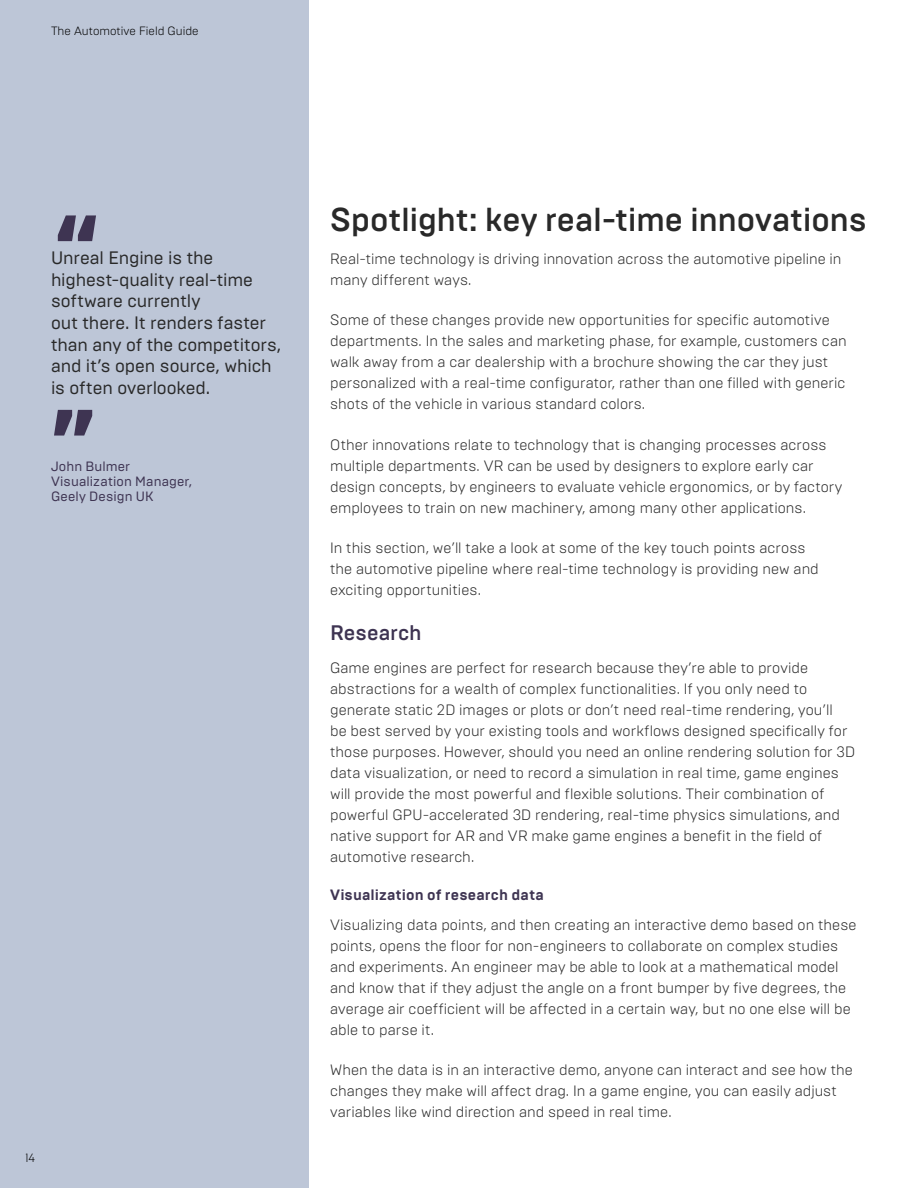
<style>
.page{position:relative;width:918px;height:1188px;background:#fff}
.page>*{position:absolute;margin:0;border:0;box-sizing:border-box;transform-origin:0 0}
.t1{font:900 93px "Brutal Type";color:#3e3452}
.t2{font:500 33px "Brutal Type";letter-spacing:-.01em;color:#292929}
.t3{font:500 21px "Brutal Type";color:#3e3452}
.t4{font:18px/21.6px "Brutal Type";letter-spacing:-.005em;color:#292929}
.t5{font:300 15px/21px "Brutal Type";letter-spacing:.005em;color:#292929}
.t6{font:700 15px "Brutal Type";letter-spacing:.005em;color:#3e3452}
.t7{font:13.5px/15px "Brutal Type";letter-spacing:.01em;color:#3e3452}
.t8{font:300 12px "Brutal Type";color:#000}
</style>
<div class="page">
<div style="left:0;top:0;width:309px;height:1188px;background:#bdc6d7"></div>
<p class="t8" style="left:51px;top:24px;width:149px">The Automotive Field Guide</p>
<h1 class="t1" style="left:56px;top:191px;width:45px">“</h1>
<p class="t4" style="left:51px;top:247px;width:203px">Unreal Engine is the highest-quality real-time</p>
<p class="t4" style="left:51px;top:290px;width:232px">software currently<br>out there. It renders faster than any of the competitors, and it’s open source, which is often overlooked.</p>
<h1 class="t1" style="left:51px;top:385px;width:45px">”</h1>
<p class="t7" style="left:51px;top:459px;width:143px">John Bulmer<br>Visualization Manager,<br>Geely Design UK</p>
<p class="t8" style="left:26px;top:1151px;width:11px">14</p>
<h2 class="t2" style="left:330px;top:199px;width:538px">Spotlight: key real-time innovations</h2>
<p class="t5" style="left:330px;top:248px;width:513px">Real-time technology is driving innovation across the automotive pipeline in many different ways.</p>
<p class="t5" style="left:330px;top:310px;width:518px">Some of these changes provide new opportunities for specific automotive departments. In the sales and marketing phase, for example, customers can walk away from a car dealership with a brochure showing the car they just personalized with a real-time configurator, rather than one filled with generic shots of the vehicle in various standard colors.</p>
<p class="t5" style="left:330px;top:434px;width:514px">Other innovations relate to technology that is changing processes across multiple departments. VR can be used by designers to explore early car design concepts, by engineers to evaluate vehicle ergonomics, or by factory employees to train on new machinery, among many other applications.</p>
<p class="t5" style="left:330px;top:538px;width:490px">In this section, we’ll take a look at some of the key touch points across the automotive pipeline where real-time technology is providing new and exciting opportunities.</p>
<h3 class="t3" style="left:330px;top:620px;width:93px">Research</h3>
<p class="t5" style="left:330px;top:658px;width:527px">Game engines are perfect for research because they’re able to provide abstractions for a wealth of complex functionalities. If you only need to generate static 2D images or plots or don’t need real-time rendering, you’ll<br>be best served by your existing tools and workflows designed specifically for those purposes. However, should you need an online rendering solution for 3D data visualization, or need to record a simulation in real time, game engines will provide the most powerful and flexible solutions. Their combination of powerful GPU-accelerated 3D rendering, real-time physics simulations, and native support for AR and VR make game engines a benefit in the field of automotive research.</p>
<p class="t6" style="left:330px;top:886px;width:215px">Visualization of research data</p>
<p class="t5" style="left:330px;top:914px;width:528px">Visualizing data points, and then creating an interactive demo based on these points, opens the floor for non-engineers to collaborate on complex studies and experiments. An engineer may be able to look at a mathematical model and know that if they adjust the angle on a front bumper by five degrees, the average air coefficient will be affected in a certain way, but no one else will be able to parse it.</p>
<p class="t5" style="left:330px;top:1060px;width:524px">When the data is in an interactive demo, anyone can interact and see how the changes they make will affect drag. In a game engine, you can easily adjust variables like wind direction and speed in real time.</p>
</div>
